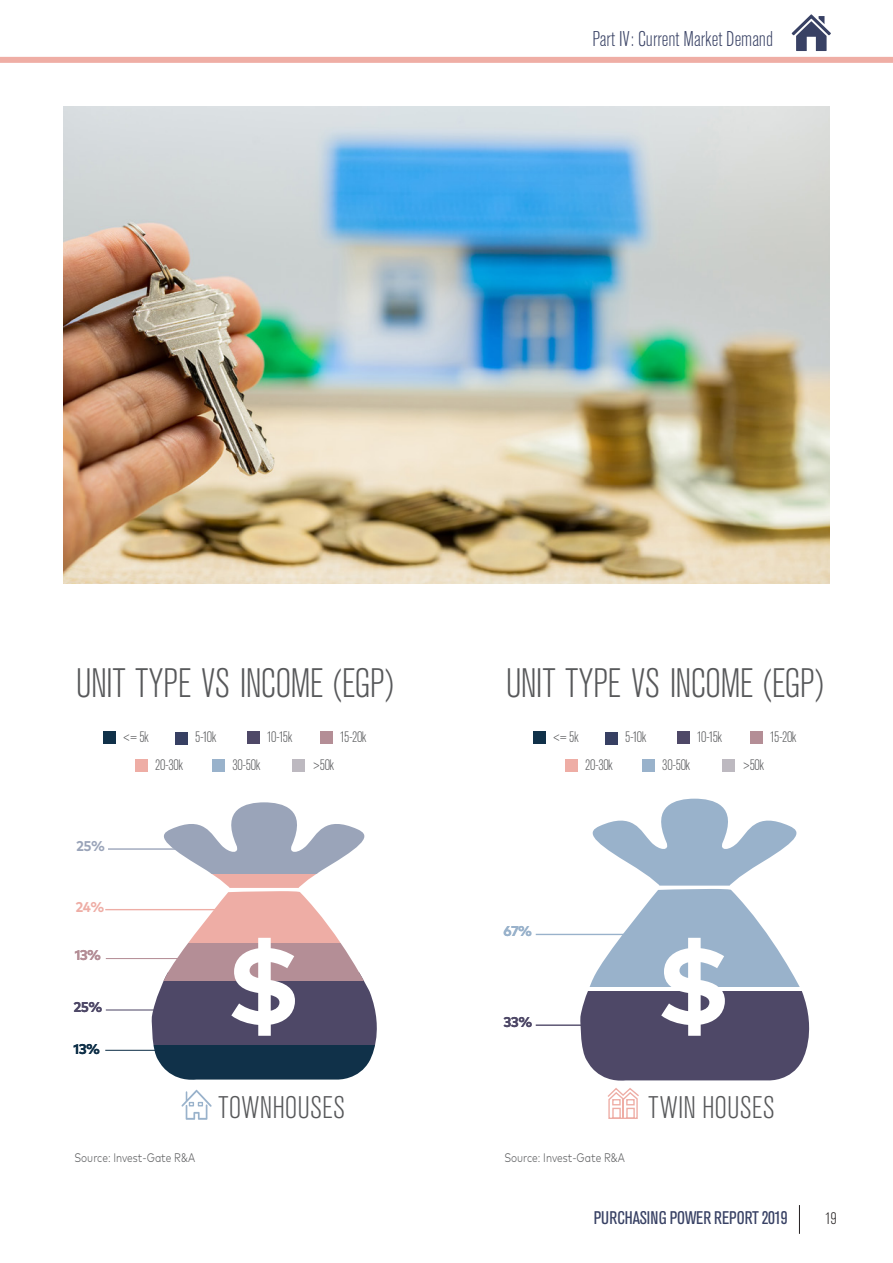
<style>
.page{position:relative;width:893px;height:1263px;background:#fff}
.page>*{position:absolute;margin:0;border:0;box-sizing:border-box;transform-origin:0 0}
.t1{font:700 112.8px "Mark Pro";color:#fff}
.t2{font:300 condensed 40.8px "Akzidenz Grotesk BQ";letter-spacing:-.025em;color:#57585a}
.t3{font:300 condensed 30.9px "Akzidenz Grotesk BQ";color:#57585a}
.t4{font:300 condensed 21.15px "Akzidenz Grotesk BQ";color:#384164}
.t5{font:condensed 18.15px "Akzidenz Grotesk BQ";letter-spacing:-.005em;color:#384164}
.t6{font:300 condensed 16.5px "Akzidenz Grotesk BQ";color:#231f20}
.t7{font:300 condensed 15px "Akzidenz Grotesk BQ";letter-spacing:-.03em;color:#57585a}
.t8{font:700 14.1px "Mark Pro";color:#4e4867}
.t9{font:700 14.1px "Mark Pro";color:#103149}
.t10{font:700 14.1px "Mark Pro";color:#eeada5}
.t11{font:700 14.1px "Mark Pro";color:#9aa4b9}
.t12{font:700 14.1px "Mark Pro";color:#b48e96}
.t13{font:700 14.1px "Mark Pro";color:#99b2cb}
.t14{font:300 12.45px "Mark Pro";color:#57585a;scale:.82 1}
</style>
<div class="page">
<svg style="left:151px;top:1045px;width:224px;height:35px;background:#28455b"></svg>
<div style="left:151px;top:972px;width:235px;height:73px;background:#4e4867"></div>
<svg style="left:151px;top:943px;width:235px;height:38px;fill:#b48e96"></svg>
<svg style="left:151px;top:891px;width:190px;height:52px;fill:#eeada5"></svg>
<svg style="left:212px;top:874px;width:104px;height:14px"></svg>
<svg style="left:164px;top:802px;width:201px;height:72px"></svg>
<div style="left:103px;top:732px;width:12px;height:12px;background:#103149"></div>
<div style="left:175px;top:733px;width:12px;height:12px;background:#374063"></div>
<div style="left:247px;top:732px;width:12px;height:12px;background:#4e4867"></div>
<div style="left:320px;top:732px;width:13px;height:12px;background:#b48e96"></div>
<div style="left:136px;top:759px;width:12px;height:12px;background:#eeada5"></div>
<div style="left:213px;top:759px;width:12px;height:12px;background:#99b2cb"></div>
<div style="left:293px;top:759px;width:12px;height:12px;background:#bdb9c0"></div>
<hr style="left:108px;top:848px;width:109px;height:2px;background:#9aa4b9">
<hr style="left:105px;top:909px;width:132px;height:1px;background:#eeada5">
<hr style="left:106px;top:1009px;width:131px;height:1px;background:#4e4867">
<hr style="left:106px;top:958px;width:131px;height:1px;background:#b48e96">
<hr style="left:105px;top:1050px;width:60px;height:1px;background:#103149">
<svg style="left:182px;top:1090px;width:30px;height:30px"></svg>
<div style="left:579px;top:991px;width:239px;height:92px;background:#4e4867"></div>
<svg style="left:579px;top:889px;width:221px;height:98px;fill:#99b2cb"></svg>
<svg style="left:592px;top:799px;width:205px;height:87px"></svg>
<div style="left:533px;top:732px;width:12px;height:12px;background:#103149"></div>
<div style="left:605px;top:733px;width:12px;height:12px;background:#374063"></div>
<div style="left:677px;top:732px;width:12px;height:12px;background:#4e4867"></div>
<div style="left:750px;top:732px;width:13px;height:12px;background:#b48e96"></div>
<div style="left:565px;top:759px;width:13px;height:12px;background:#eeada5"></div>
<div style="left:643px;top:759px;width:12px;height:12px;background:#99b2cb"></div>
<div style="left:723px;top:759px;width:12px;height:12px;background:#bdb9c0"></div>
<hr style="left:536px;top:1024px;width:131px;height:2px;background:#4e4867">
<hr style="left:536px;top:934px;width:131px;height:1px;background:#99b2cb">
<svg style="left:608px;top:1088px;width:31px;height:31px"></svg>
<img style="left:64px;top:106px;width:765px;height:478px">
<div style="left:0;top:57px;width:893px;height:6px;background:#efaea5"></div>
<svg style="left:799px;top:1205px;width:1px;height:29px"></svg>
<svg style="left:792px;top:14px;width:39px;height:37px"></svg>
<h3 class="t4" style="left:592px;top:28px;width:182px">Part IV: Current Market Demand</h3>
<p class="t2" style="left:76px;top:661px;width:319px">UNIT TYPE VS INCOME (EGP)</p>
<p class="t7" style="left:123px;top:729px;width:28px">&lt;= 5k</p>
<p class="t7" style="left:195px;top:729px;width:23px">5-10k</p>
<p class="t7" style="left:267px;top:729px;width:27px">10-15k</p>
<p class="t7" style="left:340px;top:729px;width:28px">15-20k</p>
<p class="t7" style="left:155px;top:757px;width:29px">20-30k</p>
<p class="t7" style="left:232px;top:757px;width:30px">30-50k</p>
<p class="t7" style="left:312px;top:757px;width:24px">&gt;50k</p>
<p class="t11" style="left:76px;top:835px;width:30px">25%</p>
<p class="t10" style="left:76px;top:896px;width:30px">24%</p>
<p class="t12" style="left:75px;top:944px;width:28px">13%</p>
<p class="t8" style="left:74px;top:996px;width:30px">25%</p>
<p class="t9" style="left:74px;top:1038px;width:28px">13%</p>
<p class="t14" style="left:74px;top:1148px;width:149px">Source: Invest-Gate R&amp;A</p>
<p class="t1" style="left:224px;top:900px;width:80px">$</p>
<p class="t3" style="left:218px;top:1091px;width:128px">TOWNHOUSES</p>
<p class="t2" style="left:506px;top:661px;width:319px">UNIT TYPE VS INCOME (EGP)</p>
<p class="t7" style="left:552px;top:729px;width:28px">&lt;= 5k</p>
<p class="t7" style="left:625px;top:729px;width:23px">5-10k</p>
<p class="t7" style="left:697px;top:729px;width:27px">10-15k</p>
<p class="t7" style="left:770px;top:729px;width:28px">15-20k</p>
<p class="t7" style="left:585px;top:757px;width:29px">20-30k</p>
<p class="t7" style="left:662px;top:757px;width:30px">30-50k</p>
<p class="t7" style="left:742px;top:757px;width:24px">&gt;50k</p>
<p class="t13" style="left:504px;top:920px;width:30px">67%</p>
<p class="t8" style="left:503px;top:1011px;width:30px">33%</p>
<p class="t1" style="left:654px;top:900px;width:80px">$</p>
<p class="t14" style="left:504px;top:1148px;width:149px">Source: Invest-Gate R&amp;A</p>
<p class="t3" style="left:649px;top:1091px;width:128px">TWIN HOUSES</p>
<p class="t5" style="left:594px;top:1207px;width:195px">PURCHASING POWER REPORT 2019</p>
<p class="t6" style="left:825px;top:1210px;width:13px">19</p>
</div>
